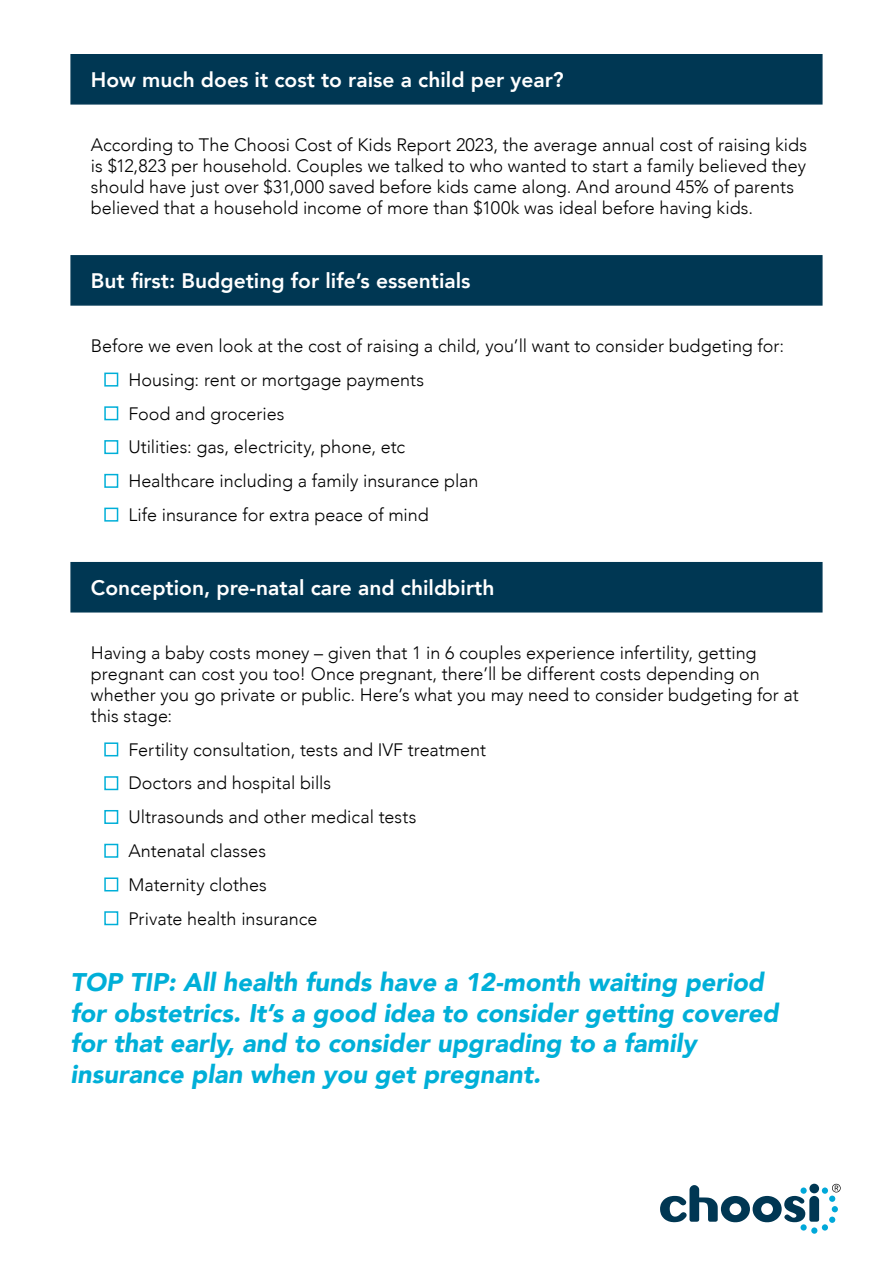
<style>
.page{position:relative;width:893px;height:1263px;background:#fff}
.page>*{position:absolute;margin:0;border:0;box-sizing:border-box;transform-origin:0 0}
.t1{font:italic 900 25.5px/30.6px "Avenir";color:#00afd8}
.t2{font:800 21px "Avenir";color:#fff}
.t3{font:300 18px/21px "Avenir";color:#000}
.s1{color:#00afd8}
</style>
<div class="page">
<div style="left:811px;top:1227px;width:6px;height:7px;background:#00a8d9;border-radius:50%"></div>
<svg style="left:660px;top:1184px;width:181px;height:46px"></svg>
<div style="left:70px;top:255px;width:752px;height:51px;background:#003753;border:2px solid #003753"></div>
<div style="left:70px;top:562px;width:752px;height:50px;background:#003753"></div>
<div style="left:70px;top:54px;width:752px;height:51px;background:#003753;border:2px solid #003753"></div>
<p class="t2" style="left:91px;top:63px;width:474px">How much does it cost to raise a child per year?</p>
<p class="t3" style="left:91px;top:134px;width:718px">According to The Choosi Cost of Kids Report 2023, the average annual cost of raising kids is $12,823 per household. Couples we talked to who wanted to start a family believed they should have just over $31,000 saved before kids came along. And around 45% of parents believed that a household income of more than $100k was ideal before having kids.</p>
<p class="t2" style="left:91px;top:264px;width:381px">But first: Budgeting for life’s essentials</p>
<p class="t3" style="left:91px;top:335px;width:695px">Before we even look at the cost of raising a child, you’ll want to consider budgeting for:</p>
<p class="t3" style="left:104px;top:369px;width:321px"><span class="s1">■</span> Housing: rent or mortgage payments</p>
<p class="t3" style="left:104px;top:403px;width:182px"><span class="s1">■</span> Food and groceries</p>
<p class="t3" style="left:104px;top:437px;width:302px"><span class="s1">■</span> Utilities: gas, electricity, phone, etc</p>
<p class="t3" style="left:104px;top:470px;width:376px"><span class="s1">■</span> Healthcare including a family insurance plan</p>
<p class="t3" style="left:104px;top:504px;width:326px"><span class="s1">■</span> Life insurance for extra peace of mind</p>
<p class="t2" style="left:91px;top:571px;width:405px">Conception, pre-natal care and childbirth</p>
<p class="t3" style="left:91px;top:642px;width:709px">Having a baby costs money – given that 1 in 6 couples experience infertility, getting pregnant can cost you too! Once pregnant, there’ll be different costs depending on whether you go private or public. Here’s what you may need to consider budgeting for at this stage:</p>
<p class="t3" style="left:104px;top:739px;width:383px"><span class="s1">■</span> Fertility consultation, tests and IVF treatment</p>
<p class="t3" style="left:104px;top:773px;width:228px"><span class="s1">■</span> Doctors and hospital bills</p>
<p class="t3" style="left:104px;top:806px;width:314px"><span class="s1">■</span> Ultrasounds and other medical tests</p>
<p class="t3" style="left:104px;top:840px;width:163px"><span class="s1">■</span> Antenatal classes</p>
<p class="t3" style="left:104px;top:874px;width:164px"><span class="s1">■</span> Maternity clothes</p>
<p class="t3" style="left:104px;top:908px;width:215px"><span class="s1">■</span> Private health insurance</p>
<h1 class="t1" style="left:70px;top:967px;width:710px">TOP TIP: All health funds have a 12-month waiting period for obstetrics. It’s a good idea to consider getting covered for that early, and to consider upgrading to a family insurance plan when you get pregnant.</h1>
</div>
